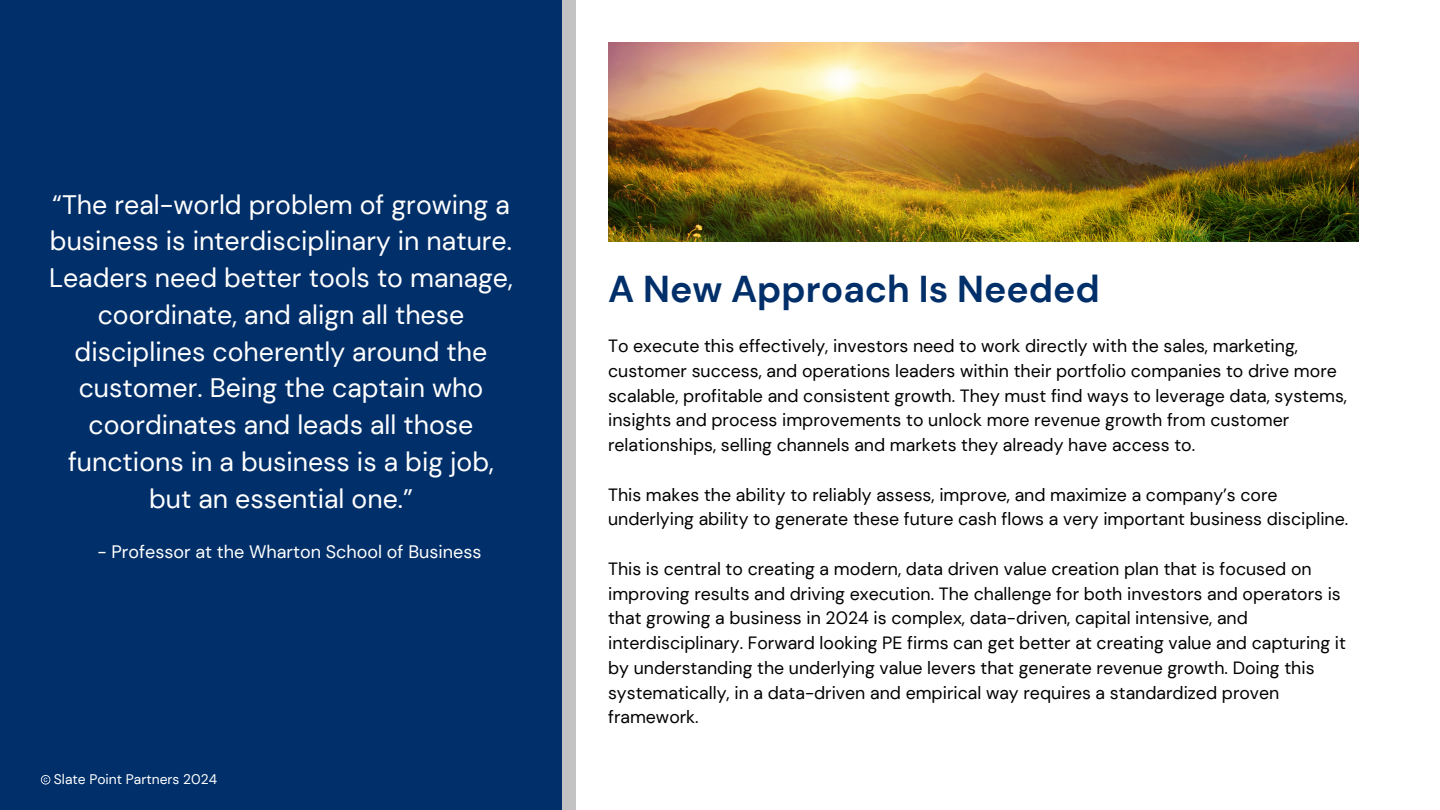
<style>
.page{position:relative;width:1440px;height:810px;background:#fff}
.page>*{position:absolute;margin:0;border:0;box-sizing:border-box;transform-origin:0 0}
.t1{font:700 37.3px "DM Sans";color:#002f69}
.t2{font:26.7px/36.8px "DM Sans";color:#fff;text-align:center}
.t3{font:18px "DM Sans";color:#fff}
.t4{font:17.7px/24.8px "DM Sans";color:#000}
.t5{font:13.9px "DM Sans";color:#fff}
</style>
<div class="page">
<div style="left:3px;top:0;width:573px;height:810px;background:#c3c3c3"></div>
<div style="left:0;top:0;width:562px;height:810px;background:#002f69"></div>
<img style="left:608px;top:42px;width:751px;height:200px">
<svg style="left:41px;top:775px;width:9px;height:10px"></svg>
<p class="t2" style="left:49px;top:186px;width:465px">“The real-world problem of growing a business is interdisciplinary in nature.<br>Leaders need better tools to manage, coordinate, and align all these disciplines coherently around the customer. Being the captain who coordinates and leads all those functions in a business is a big job, but an essential one.”</p>
<p class="t3" style="left:98px;top:540px;width:385px">- Professor at the Wharton School of Business</p>
<p class="t5" style="left:54px;top:770px;width:165px">Slate Point Partners 2024</p>
<h1 class="t1" style="left:608px;top:265px;width:493px">A New Approach Is Needed</h1>
<p class="t4" style="left:608px;top:334px;width:740px">To execute this effectively, investors need to work directly with the sales, marketing, customer success, and operations leaders within their portfolio companies to drive more scalable, profitable and consistent growth. They must find ways to leverage data, systems, insights and process improvements to unlock more revenue growth from customer relationships, selling channels and markets they already have access to.</p>
<p class="t4" style="left:608px;top:482px;width:742px">This makes the ability to reliably assess, improve, and maximize a company’s core underlying ability to generate these future cash flows a very important business discipline.</p>
<p class="t4" style="left:608px;top:556px;width:739px">This is central to creating a modern, data driven value creation plan that is focused on improving results and driving execution. The challenge for both investors and operators is that growing a business in 2024 is complex, data-driven, capital intensive, and interdisciplinary. Forward looking PE firms can get better at creating value and capturing it by understanding the underlying value levers that generate revenue growth. Doing this systematically, in a data-driven and empirical way requires a standardized proven framework.</p>
</div>
